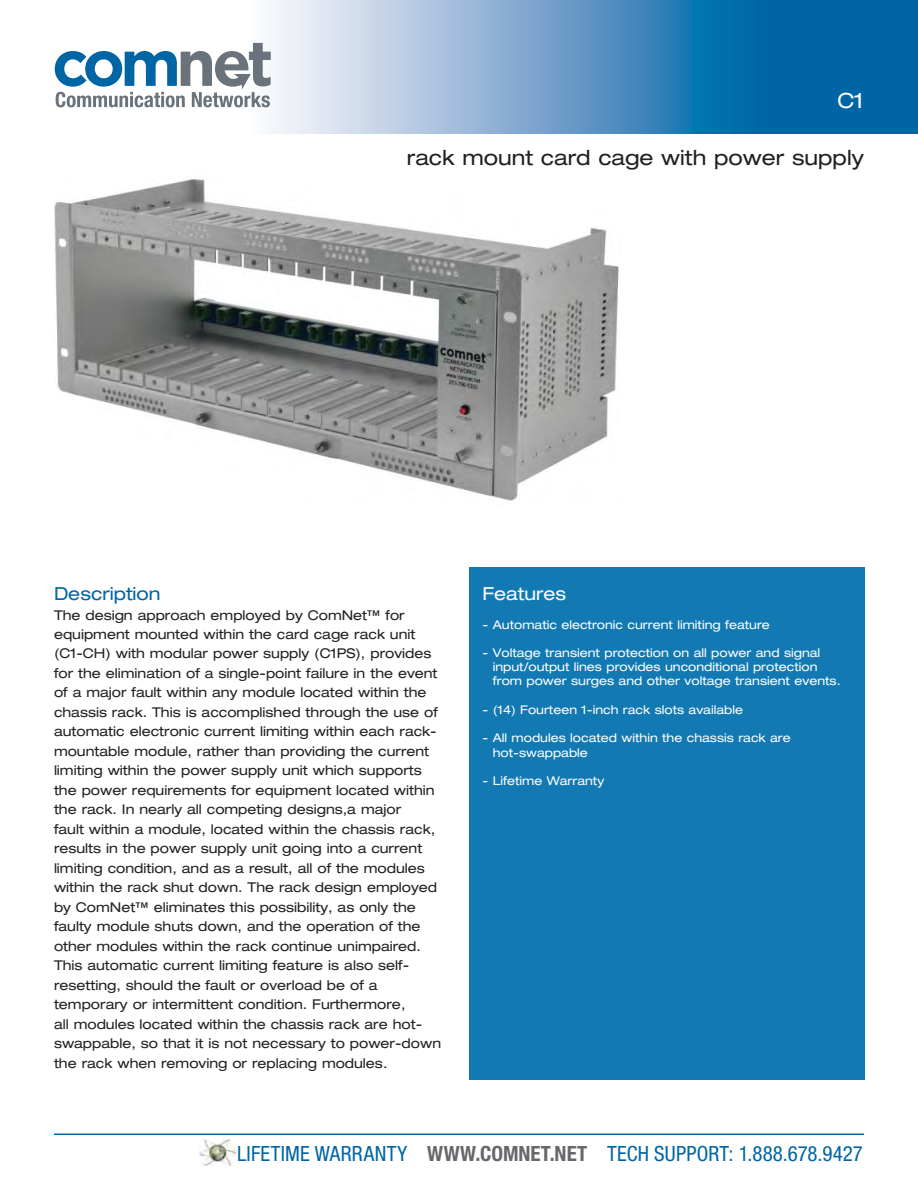
<style>
.page{position:relative;width:918px;height:1188px;background:#fff}
.page>*{position:absolute;margin:0;border:0;box-sizing:border-box;transform-origin:0 0}
.t1{font:condensed 21px "Helvetica Neue";letter-spacing:.01em;color:#0065a4}
.t2{font:expanded 21px "Helvetica Neue";color:#231f20}
.t3{font:expanded 21px "Helvetica Neue";color:#fff}
.t4{font:expanded 18px "Helvetica Neue";color:#0065a4}
.t5{font:expanded 18px "Helvetica Neue";color:#fff}
.t6{font:expanded 13.5px/19.5px "Helvetica Neue";color:#231f20}
.t7{font:expanded 12px/14.2px "Helvetica Neue";color:#fff}
.s1{font-weight:700;color:#67686b}
</style>
<div class="page">
<svg style="left:245px;top:0;width:673px;height:133px"></svg>
<svg style="left:55px;top:43px;width:216px;height:64px"></svg>
<img style="left:200px;top:1140px;width:35px;height:26px">
<hr style="left:54px;top:1134px;width:810px;height:1px;background:#0065a4">
<img style="left:54px;top:179px;width:565px;height:322px">
<div style="left:469px;top:567px;width:395px;height:513px;background:#1379b2"></div>
<h1 class="t3" style="left:838px;top:93px;width:28px">C1</h1>
<h1 class="t2" style="left:407px;top:150px;width:458px">rack mount card cage with power supply</h1>
<h2 class="t4" style="left:54px;top:587px;width:108px">Description</h2>
<p class="t6" style="left:54px;top:606px;width:389px">The design approach employed by ComNet™ for equipment mounted within the card cage rack unit (C1-CH) with modular power supply (C1PS), provides for the elimination of a single-point failure in the event of a major fault within any module located within the chassis rack. This is accomplished through the use of automatic electronic current limiting within each rack&shy;mountable module, rather than providing the current limiting within the power supply unit which supports the power requirements for equipment located within the rack. In nearly all competing designs,a major<br>fault within a module, located within the chassis rack, results in the power supply unit going into a current limiting condition, and as a result, all of the modules within the rack shut down. The rack design employed by ComNet™ eliminates this possibility, as only the faulty module shuts down, and the operation of the other modules within the rack continue unimpaired.<br>This automatic current limiting feature is also self&shy;resetting, should the fault or overload be of a temporary or intermittent condition. Furthermore,<br>all modules located within the chassis rack are hot&shy;swappable, so that it is not necessary to power-down the rack when removing or replacing modules.</p>
<h2 class="t5" style="left:483px;top:587px;width:85px">Features</h2>
<p class="t7" style="left:483px;top:618px;width:289px">- Automatic electronic current limiting feature</p>
<p class="t7" style="left:493px;top:647px;width:349px;text-indent:-10px">- Voltage transient protection on all power and signal input/output lines provides unconditional protection from power surges and other voltage transient events.</p>
<p class="t7" style="left:483px;top:704px;width:262px">- (14) Fourteen 1-inch rack slots available</p>
<p class="t7" style="left:493px;top:732px;width:299px;text-indent:-10px">- All modules located within the chassis rack are hot-swappable</p>
<p class="t7" style="left:483px;top:775px;width:123px">- Lifetime Warranty</p>
<h1 class="t1" style="left:237px;top:1146px;width:627px">LIFETIME WARRANTY <span class="s1">WWW.COMNET.NET</span> TECH SUPPORT: 1.888.678.9427</h1>
</div>
